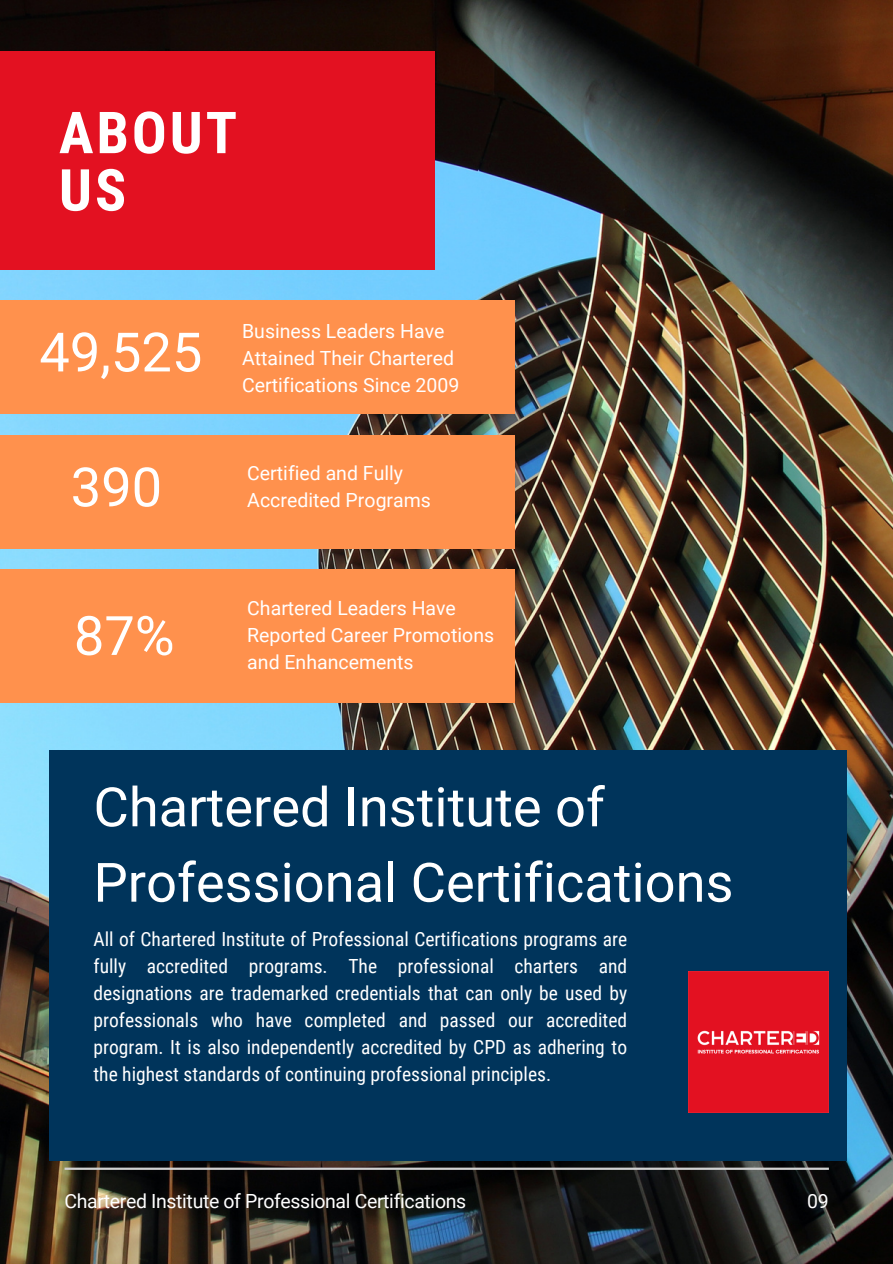
<style>
.page{position:relative;width:893px;height:1264px;background:#fff}
.page>*{position:absolute;margin:0;border:0;box-sizing:border-box;transform-origin:0 0}
.t1{font:700 57.9px "Roboto Condensed";letter-spacing:.05em;color:#fff}
.t2{font:54.3px/75.3px "Roboto";color:#fff}
.t3{font:19.5px/27px "Roboto Condensed";color:#fff;text-align:justify}
.t4{font:19.5px/27px "Roboto";color:#fff}
</style>
<div class="page">
<img style="left:0;top:0;width:892px;height:1263px">
<div style="left:50px;top:750px;width:797px;height:410px;background:#00345b"></div>
<img style="left:688px;top:971px;width:140px;height:141px">
<div style="left:0;top:300px;width:514px;height:113px;background:#ff914d"></div>
<div style="left:0;top:435px;width:514px;height:113px;background:#ff914d"></div>
<div style="left:0;top:569px;width:514px;height:134px;background:#ff914d"></div>
<hr style="left:65px;top:1167px;width:763px;height:2px;background:#d1d1d1">
<div style="left:0;top:52px;width:434px;height:218px;background:#e31121"></div>
<p class="t1" style="left:59px;top:99px;width:180px">ABOUT</p>
<p class="t1" style="left:59px;top:157px;width:69px">US</p>
<p class="t2" style="left:39px;top:315px;width:164px">49,525</p>
<p class="t4" style="left:242px;top:317px;width:219px">Business Leaders Have<br>Attained Their Chartered<br>Certifications Since 2009</p>
<p class="t2" style="left:71px;top:450px;width:93px">390</p>
<p class="t4" style="left:247px;top:460px;width:185px">Certified and Fully<br>Accredited Programs</p>
<p class="t2" style="left:74px;top:598px;width:102px">87%</p>
<p class="t4" style="left:247px;top:594px;width:248px">Chartered Leaders Have<br>Reported Career Promotions and Enhancements</p>
<p class="t2" style="left:93px;top:770px;width:641px">Chartered Institute of<br>Professional Certifications</p>
<p class="t3" style="left:93px;top:925px;width:535px">All of Chartered Institute of Professional Certifications programs are fully accredited programs. The professional charters and designations are trademarked credentials that can only be used by professionals who have completed and passed our accredited program. It is also independently accredited by CPD as adhering to the highest standards of continuing professional principles.</p>
<p class="t4" style="left:65px;top:1187px;width:403px">Chartered Institute of Professional Certifications</p>
<p class="t4" style="left:807px;top:1187px;width:23px">09</p>
</div>
